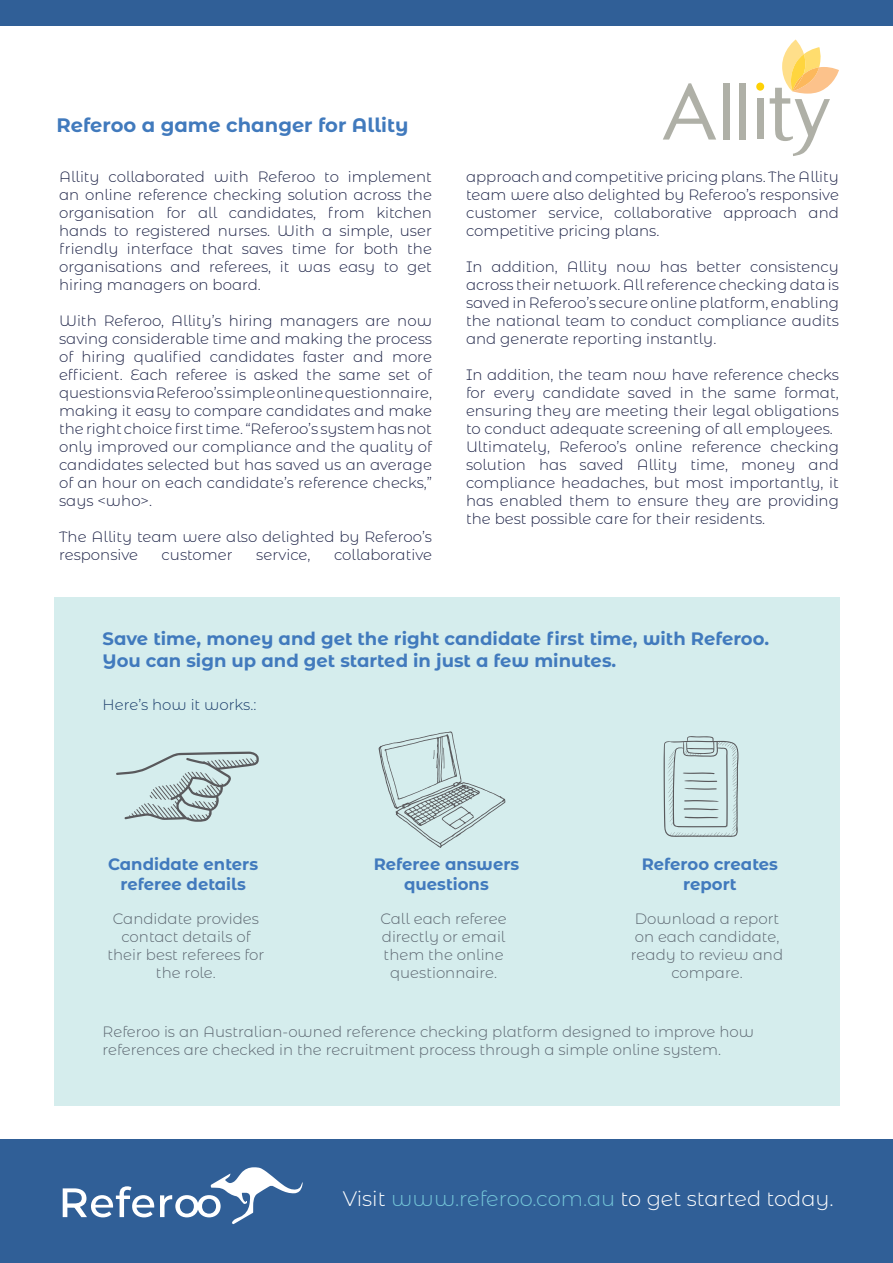
<style>
.page{position:relative;width:893px;height:1263px;background:#fff}
.page>*{position:absolute;margin:0;border:0;box-sizing:border-box;transform-origin:0 0}
.t1{font:300 21px "Montserrat Alternates";color:#fff}
.t2{font:700 19.5px "Montserrat Alternates";color:#417abd}
.t3{font:700 18px/21.6px "Montserrat Alternates";color:#417abd}
.t4{font:700 16.5px/19.8px "Montserrat Alternates";color:#417abd;text-align:center}
.t5{font:300 15px/18px "Montserrat Alternates";color:#1d2347;text-align:justify}
.t6{font:300 15px/18px "Montserrat Alternates";color:#5c6670;text-align:center}
.t7{font:300 15px "Montserrat Alternates";color:#193b69}
.s1{color:#73c4d7}
</style>
<div class="page">
<div style="left:0;top:0;width:893px;height:25px;background:#305f97"></div>
<div style="left:0;top:1140px;width:893px;height:123px;background:#305f97"></div>
<div style="left:54px;top:597px;width:786px;height:509px;background:#d5eded"></div>
<svg style="left:116px;top:751px;width:143px;height:71px"></svg>
<svg style="left:664px;top:736px;width:75px;height:101px"></svg>
<svg style="left:379px;top:731px;width:126px;height:117px"></svg>
<svg style="left:63px;top:1186px;width:91px;height:31px"></svg>
<svg style="left:160px;top:1167px;width:143px;height:57px"></svg>
<svg style="left:663px;top:83px;width:53px;height:57px"></svg>
<div style="left:723px;top:83px;width:7px;height:57px;background:#afb0a7"></div>
<div style="left:757px;top:98px;width:7px;height:40px;background:#afb0a7"></div>
<div style="left:739px;top:83px;width:7px;height:57px;background:#afb0a7"></div>
<div style="left:756px;top:83px;width:8px;height:8px;background:#fed105;border-radius:50%"></div>
<svg style="left:770px;top:40px;width:69px;height:116px"></svg>
<p class="t2" style="left:57px;top:111px;width:353px">Referoo a game changer for Allity</p>
<p class="t5" style="left:59px;top:167px;width:374px">Allity collaborated with Referoo to implement an online reference checking solution across the organisation for all candidates, from kitchen hands to registered nurses. With a simple, user friendly interface that saves time for both the organisations and referees, it was easy to get hiring managers on board.</p>
<p class="t5" style="left:59px;top:311px;width:374px">With Referoo, Allity’s hiring managers are now saving considerable time and making the process of hiring qualified candidates faster and more efficient. Each referee is asked the same set of questions via Referoo’s simple online questionnaire, making it easy to compare candidates and make the right choice first time. “Referoo’s system has not only improved our compliance and the quality of candidates selected but has saved us an average of an hour on each candidate’s reference checks,” says &lt;who&gt;.</p>
<p class="t5" style="left:59px;top:527px;width:374px">The Allity team were also delighted by Referoo’s responsive</p>
<p class="t5" style="left:162px;top:545px;width:73px">customer</p>
<p class="t5" style="left:256px;top:545px;width:56px">service,</p>
<p class="t5" style="left:334px;top:545px;width:99px">collaborative</p>
<p class="t5" style="left:466px;top:167px;width:374px">approach and competitive pricing plans. The Allity team were also delighted by Referoo’s responsive customer service, collaborative approach and competitive pricing plans.</p>
<p class="t5" style="left:466px;top:257px;width:374px">In addition, Allity now has better consistency across their network. All reference checking data is saved in Referoo’s secure online platform, enabling the national team to conduct compliance audits and generate reporting instantly.</p>
<p class="t5" style="left:466px;top:365px;width:374px">In addition, the team now have reference checks for every candidate saved in the same format, ensuring they are meeting their legal obligations to conduct adequate screening of all employees.</p>
<p class="t5" style="left:466px;top:437px;width:374px">Ultimately, Referoo’s online reference checking solution has saved Allity time, money and compliance headaches, but most importantly, it has enabled them to ensure they are providing the best possible care for their residents.</p>
<p class="t3" style="left:103px;top:627px;width:668px">Save time, money and get the right candidate first time, with Referoo.<br>You can sign up and get started in just a few minutes.</p>
<p class="t7" style="left:103px;top:695px;width:155px">Here’s how it works.:</p>
<p class="t4" style="left:108px;top:853px;width:152px">Candidate enters referee details</p>
<p class="t4" style="left:374px;top:853px;width:147px">Referee answers questions</p>
<p class="t4" style="left:642px;top:853px;width:138px">Referoo creates report</p>
<p class="t6" style="left:107px;top:909px;width:159px">Candidate provides contact details of their best referees for the role.</p>
<p class="t6" style="left:380px;top:909px;width:128px">Call each referee directly or email them the online questionnaire.</p>
<p class="t6" style="left:631px;top:909px;width:154px">Download a report on each candidate, ready to review and compare.</p>
<p class="t6" style="left:103px;top:1022px;width:653px;text-align:left">Referoo is an Australian-owned reference checking platform designed to improve how references are checked in the recruitment process through a simple online system.</p>
<p class="t1" style="left:343px;top:1184px;width:493px">Visit <span class="s1">www.referoo.com.au</span> to get started today.</p>
</div>
